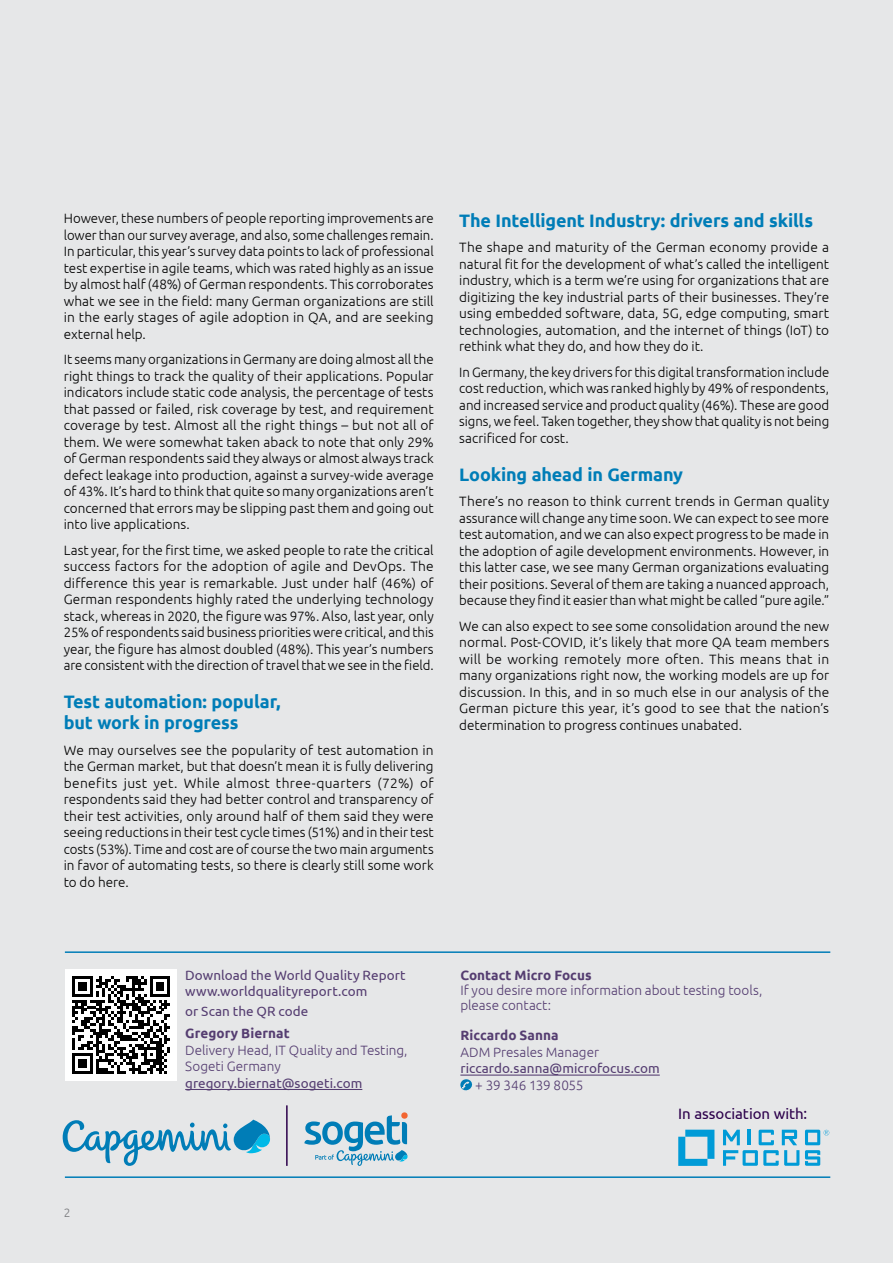
<style>
.page{position:relative;width:893px;height:1263px;background:#e6e7e8}
.page>*{position:absolute;margin:0;border:0;box-sizing:border-box;transform-origin:0 0}
.t1{font:700 18px/21px "Ubuntu";letter-spacing:-.01em;color:#007db7}
.t2{font:15px "Ubuntu";color:#2c004b}
.t3{font:300 13.5px/16.5px "Ubuntu";color:#000;text-align:justify}
.t4{font:13.5px/16.2px "Ubuntu";letter-spacing:.005em;color:#553d71}
.t5{font:300 13.5px/16.5px "Ubuntu";color:#553d71}
.t6{font:700 13.5px "Ubuntu";letter-spacing:.005em;color:#553d71}
.t7{font:300 13.5px "Ubuntu";letter-spacing:-.02em;color:#553d71}
.t8{font:300 12px "Ubuntu";color:#77787b}
</style>
<div class="page">
<hr style="left:460px;top:1074px;width:200px;height:1px;background:#553d71">
<hr style="left:185px;top:1089px;width:177px;height:1px;background:#553d71">
<hr style="left:65px;top:951px;width:765px;height:2px;background:#007db7">
<hr style="left:65px;top:1176px;width:765px;height:2px;background:#007db7">
<svg style="left:678px;top:1130px;width:36px;height:36px"></svg>
<svg style="left:723px;top:1130px;width:76px;height:36px"></svg>
<svg style="left:805px;top:1130px;width:24px;height:36px"></svg>
<svg style="left:304px;top:1112px;width:104px;height:54px"></svg>
<svg style="left:63px;top:1119px;width:207px;height:47px"></svg>
<hr style="left:286px;top:1105px;width:2px;height:61px;background:#2c004b">
<div style="left:66px;top:969px;width:111px;height:111px;background:#fff"></div>
<svg style="left:72px;top:976px;width:98px;height:98px"></svg>
<svg style="left:460px;top:1079px;width:13px;height:12px"></svg>
<p class="t3" style="left:64px;top:210px;width:371px">However, these numbers of people reporting improvements are lower than our survey average, and also, some challenges remain.<br>In particular, this year’s survey data points to lack of professional test expertise in agile teams, which was rated highly as an issue by almost half (48%) of German respondents. This corroborates what we see in the field: many German organizations are still in the early stages of agile adoption in QA, and are seeking external help.</p>
<p class="t3" style="left:64px;top:351px;width:371px">It seems many organizations in Germany are doing almost all the right things to track the quality of their applications. Popular indicators include static code analysis, the percentage of tests that passed or failed, risk coverage by test, and requirement coverage by test. Almost all the right things – but not all of them. We were somewhat taken aback to note that only 29% of German respondents said they always or almost always track defect leakage into production, against a survey-wide average of 43%. It’s hard to think that quite so many organizations aren’t concerned that errors may be slipping past them and going out into live applications.</p>
<p class="t3" style="left:64px;top:541px;width:371px">Last year, for the first time, we asked people to rate the critical success factors for the adoption of agile and DevOps. The difference this year is remarkable. Just under half (46%) of German respondents highly rated the underlying technology stack, whereas in 2020, the figure was 97%. Also, last year, only 25% of respondents said business priorities were critical, and this year, the figure has almost doubled (48%). This year’s numbers are consistent with the direction of travel that we see in the field.</p>
<h1 class="t1" style="left:64px;top:691px;width:218px">Test automation: popular, but work in progress</h1>
<p class="t3" style="left:64px;top:741px;width:371px">We may ourselves see the popularity of test automation in the German market, but that doesn’t mean it is fully delivering benefits just yet. While almost three-quarters (72%) of respondents said they had better control and transparency of their test activities, only around half of them said they were seeing reductions in their test cycle times (51%) and in their test costs (53%). Time and cost are of course the two main arguments in favor of automating tests, so there is clearly still some work to do here.</p>
<h1 class="t1" style="left:459px;top:209px;width:355px">The Intelligent Industry: drivers and skills</h1>
<p class="t3" style="left:459px;top:239px;width:371px">The shape and maturity of the German economy provide a natural fit for the development of what’s called the intelligent industry, which is a term we’re using for organizations that are digitizing the key industrial parts of their businesses. They’re using embedded software, data, 5G, edge computing, smart technologies, automation, and the internet of things (IoT) to rethink what they do, and how they do it.</p>
<p class="t3" style="left:459px;top:363px;width:371px">In Germany, the key drivers for this digital transformation include cost reduction, which was ranked highly by 49% of respondents, and increased service and product quality (46%). These are good signs, we feel. Taken together, they show that quality is not being sacrificed for cost.</p>
<h1 class="t1" style="left:459px;top:463px;width:225px">Looking ahead in Germany</h1>
<p class="t3" style="left:459px;top:493px;width:372px">There’s no reason to think current trends in German quality assurance will change any time soon. We can expect to see more test automation, and we can also expect progress to be made in the adoption of agile development environments. However, in this latter case, we see many German organizations evaluating their positions. Several of them are taking a nuanced approach, because they find it easier than what might be called “pure agile.”</p>
<p class="t3" style="left:459px;top:617px;width:371px">We can also expect to see some consolidation around the new normal. Post-COVID, it’s likely that more QA team members will be working remotely more often. This means that in many organizations right now, the working models are up for discussion. In this, and in so much else in our analysis of the German picture this year, it’s good to see that the nation’s determination to progress continues unabated.</p>
<p class="t4" style="left:185px;top:966px;width:222px">Download the World Quality Report www.worldqualityreport.com</p>
<p class="t4" style="left:185px;top:1003px;width:125px">or Scan the QR code</p>
<p class="t6" style="left:185px;top:1025px;width:106px">Gregory Biernat</p>
<p class="t5" style="left:185px;top:1041px;width:224px">Delivery Head, IT Quality and Testing,<br>Sogeti Germany</p>
<p class="t4" style="left:185px;top:1074px;width:179px">gregory.biernat@sogeti.com</p>
<p class="t6" style="left:460px;top:967px;width:133px">Contact Micro Focus</p>
<p class="t5" style="left:460px;top:982px;width:303px;line-height:15px">If you desire more information about testing tools, please contact:</p>
<p class="t6" style="left:460px;top:1027px;width:100px">Riccardo Sanna</p>
<p class="t5" style="left:460px;top:1043px;width:140px">ADM Presales Manager</p>
<p class="t4" style="left:460px;top:1060px;width:201px">riccardo.sanna@microfocus.com</p>
<p class="t7" style="left:475px;top:1077px;width:110px">+ 39 346 139 8055</p>
<p class="t2" style="left:678px;top:1104px;width:131px">In association with:</p>
<p class="t8" style="left:64px;top:1205px;width:8px">2</p>
</div>
